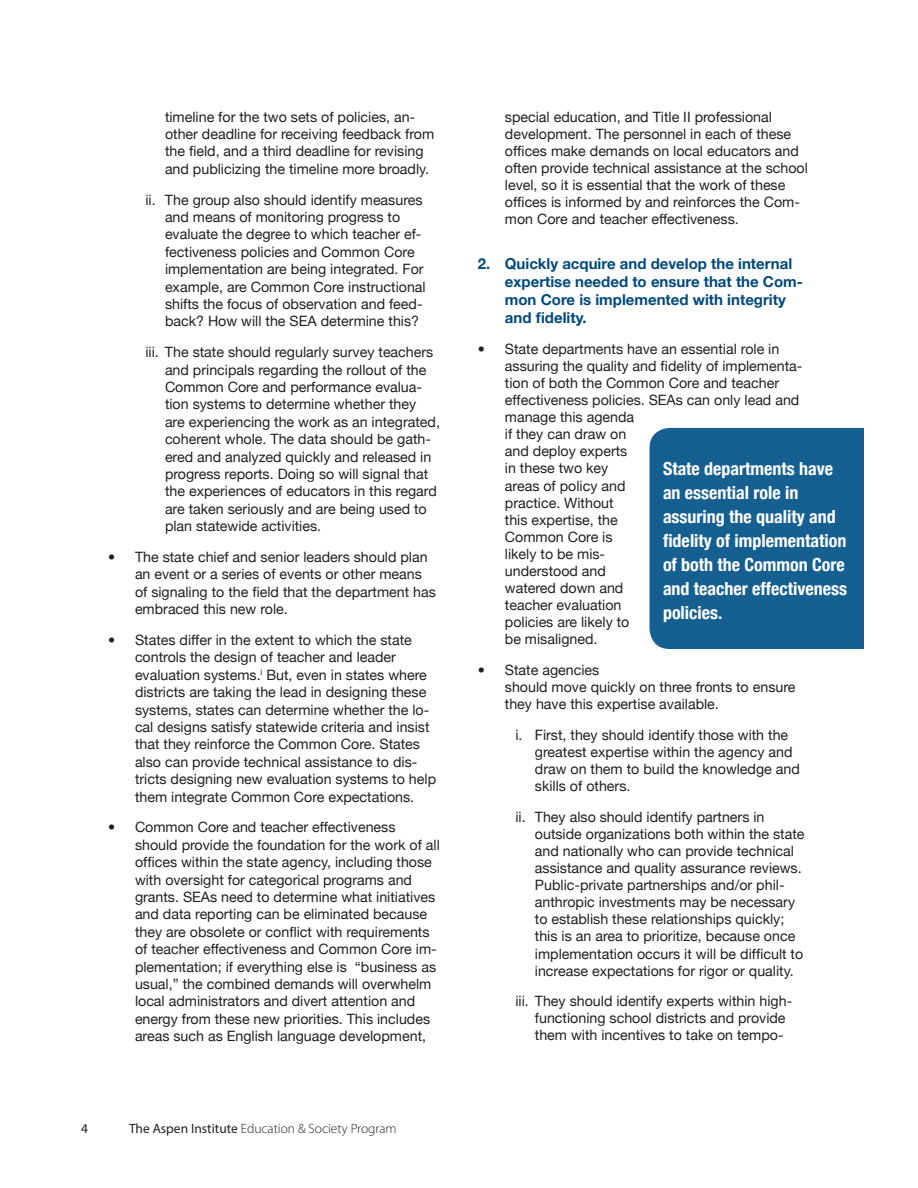
<style>
.page{position:relative;width:918px;height:1188px;background:#fff}
.page>*{position:absolute;margin:0;border:0;box-sizing:border-box;transform-origin:0 0}
.t1{font:700 condensed 18px/24px "Helvetica Neue";color:#fff}
.Body_Copy{font:700 15px/18px "Helvetica Neue";color:#00497b}
.Body_Copy-2{font:14.25px/17.4px "Helvetica Neue";color:#231f20}
.t2{font:300 13.5px "Myriad Pro";color:#231f20}
.t3{font:13.5px "Myriad Pro";color:#231f20}
.s1{font-weight:400}
</style>
<div class="page">
<div style="left:650px;top:428px;width:214px;height:221px;background:#156090"></div>
<p class="Body_Copy-2" style="left:165px;top:108px;width:271px">timeline for the two sets of policies, an&shy;other deadline for receiving feedback from the field, and a third deadline for revising and publicizing the timeline more broadly.</p>
<p class="Body_Copy-2" style="left:165px;top:191px;width:262px;text-indent:-20px">ii. The group also should identify measures and means of monitoring progress to evaluate the degree to which teacher ef&shy;fectiveness policies and Common Core implementation are being integrated. For example, are Common Core instructional shifts the focus of observation and feed&shy;back? How will the SEA determine this?</p>
<p class="Body_Copy-2" style="left:165px;top:343px;width:276px;text-indent:-20px">iii. The state should regularly survey teachers and principals regarding the rollout of the Common Core and performance evalua&shy;tion systems to determine whether they<br>are experiencing the work as an integrated, coherent whole. The data should be gath&shy;ered and analyzed quickly and released in progress reports. Doing so will signal that the experiences of educators in this regard are taken seriously and are being used to plan statewide activities.</p>
<p class="Body_Copy-2" style="left:135px;top:548px;width:302px;text-indent:-27px">• The state chief and senior leaders should plan an event or a series of events or other means of signaling to the field that the department has embraced this new role.</p>
<p class="Body_Copy-2" style="left:135px;top:631px;width:303px;text-indent:-27px">• States differ in the extent to which the state controls the design of teacher and leader evaluation systems.<sup>i</sup> But, even in states where districts are taking the lead in designing these systems, states can determine whether the lo&shy;cal designs satisfy statewide criteria and insist that they reinforce the Common Core. States also can provide technical assistance to dis&shy;tricts designing new evaluation systems to help them integrate Common Core expectations.</p>
<p class="Body_Copy-2" style="left:135px;top:818px;width:306px;text-indent:-27px">• Common Core and teacher effectiveness should provide the foundation for the work of all offices within the state agency, including those with oversight for categorical programs and grants. SEAs need to determine what initiatives and data reporting can be eliminated because they are obsolete or conflict with requirements of teacher effectiveness and Common Core im&shy;plementation; if everything else is “business as usual,” the combined demands will overwhelm local administrators and divert attention and energy from these new priorities. This includes areas such as English language development,</p>
<p class="t3" style="left:81px;top:1120px;width:8px">4</p>
<p class="t2" style="left:129px;top:1120px;width:269px"><span class="s1">The Aspen Institute</span> Education &amp; Society Program</p>
<p class="Body_Copy-2" style="left:505px;top:108px;width:304px">special education, and Title II professional development. The personnel in each of these offices make demands on local educators and often provide technical assistance at the school level, so it is essential that the work of these offices is informed by and reinforces the Com&shy;mon Core and teacher effectiveness.</p>
<p class="Body_Copy" style="left:505px;top:255px;width:300px;text-indent:-27px">2. Quickly acquire and develop the internal expertise needed to ensure that the Com&shy;mon Core is implemented with integrity and fidelity.</p>
<p class="Body_Copy-2" style="left:505px;top:340px;width:299px;text-indent:-27px">• State departments have an essential role in assuring the quality and fidelity of implementa&shy;tion of both the Common Core and teacher effectiveness policies. SEAs can only lead and manage this agenda<br>if they can draw on<br>and deploy experts<br>in these two key<br>areas of policy and<br>practice. Without<br>this expertise, the<br>Common Core is<br>likely to be mis-<br>understood and<br>watered down and<br>teacher evaluation<br>policies are likely to<br>be misaligned.</p>
<p class="Body_Copy-2" style="left:505px;top:661px;width:292px;text-indent:-27px">• State agencies<br>should move quickly on three fronts to ensure they have this expertise available.</p>
<p class="Body_Copy-2" style="left:535px;top:726px;width:267px;text-indent:-20px">i. First, they should identify those with the greatest expertise within the agency and draw on them to build the knowledge and skills of others.</p>
<p class="Body_Copy-2" style="left:535px;top:808px;width:271px;text-indent:-20px">ii. They also should identify partners in outside organizations both within the state and nationally who can provide technical assistance and quality assurance reviews.<br>Public-private partnerships and/or phil&shy;anthropic investments may be necessary to establish these relationships quickly; this is an area to prioritize, because once implementation occurs it will be difficult to increase expectations for rigor or quality.</p>
<p class="Body_Copy-2" style="left:535px;top:992px;width:259px;text-indent:-20px">iii. They should identify experts within high&shy;functioning school districts and provide them with incentives to take on tempo-</p>
<p class="t1" style="left:663px;top:456px;width:186px">State departments have an essential role in assuring the quality and fidelity of implementation of both the Common Core and teacher effectiveness policies.</p>
</div>
